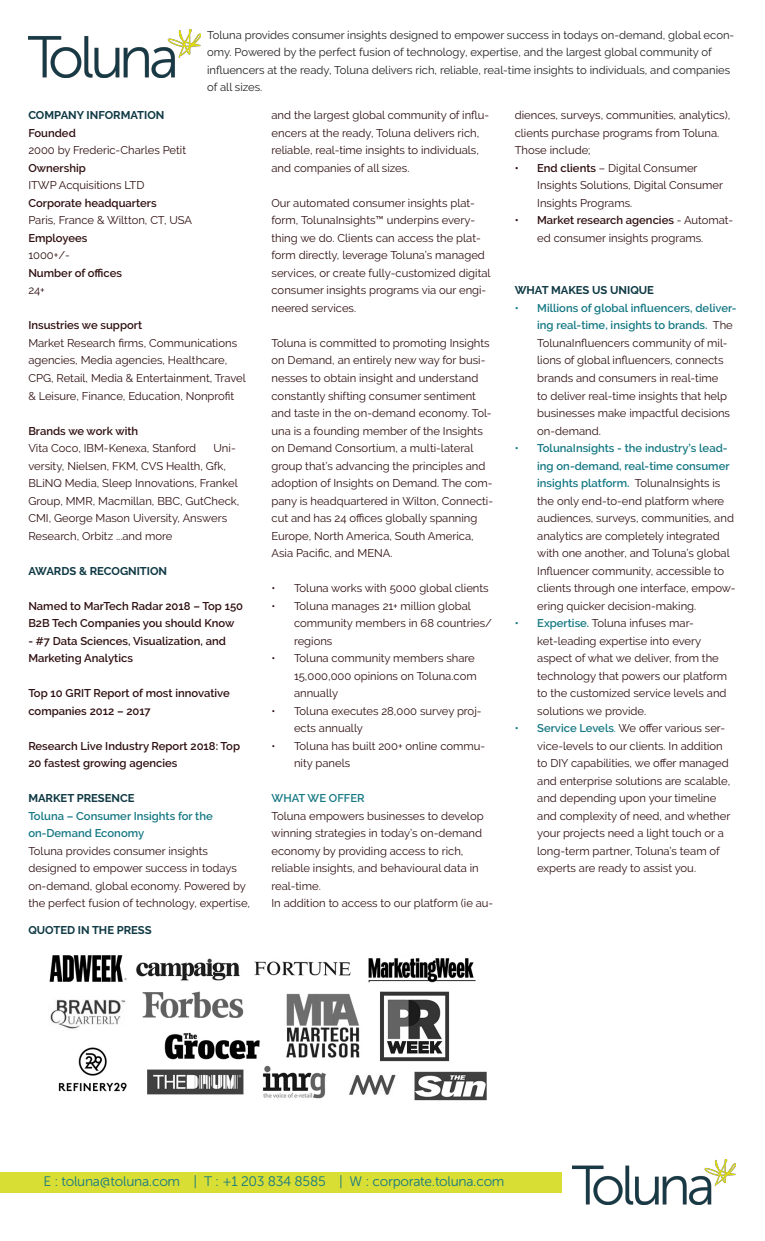
<style>
.page{position:relative;width:765px;height:1241px;background:#fff}
.page>*{position:absolute;margin:0;border:0;box-sizing:border-box;transform-origin:0 0}
.t1{font:13.75px "Museo Sans 300";letter-spacing:-.02em;color:#147883}
.t2{font:11.25px/17.5px "Raleway";color:#2f0f10}
.t3{font:600 11.25px/17.5px "Raleway";color:#2f0f10}
.t4{font:11.25px/17.5px "Raleway";color:#231f20}
.t5{font:700 11.25px "Raleway";color:#0f3944}
.t6{font:600 11.25px/17.5px "Raleway";color:#147883}
.s1{font-weight:600}
.s2{font-weight:600;color:#147883}
.s3{color:#147883}
</style>
<div class="page">
<div style="left:0;top:1171px;width:562px;height:20px;background:#d9de35"></div>
<img style="left:573px;top:1159px;width:163px;height:45px">
<img style="left:28px;top:29px;width:172px;height:48px">
<img style="left:49px;top:955px;width:438px;height:146px">
<p class="t4" style="left:207px;top:26px;width:529px">Toluna provides consumer insights designed to empower success in todays on-demand, global econ&shy;omy. Powered by the perfect fusion of technology, expertise, and the largest global community of influencers at the ready, Toluna delivers rich, reliable, real-time insights to individuals, and companies of all sizes.</p>
<p class="t5" style="left:28px;top:109px;width:138px">COMPANY INFORMATION</p>
<p class="t3" style="left:28px;top:124px;width:49px">Founded</p>
<p class="t2" style="left:28px;top:141px;width:159px">2000 by Frederic-Charles Petit</p>
<p class="t3" style="left:28px;top:159px;width:59px">Ownership</p>
<p class="t2" style="left:28px;top:176px;width:118px">ITWP Acquisitions LTD</p>
<p class="t3" style="left:28px;top:194px;width:130px">Corporate headquarters</p>
<p class="t2" style="left:28px;top:211px;width:165px">Paris, France &amp; Wiltton, CT, USA</p>
<p class="t3" style="left:28px;top:229px;width:61px">Employees</p>
<p class="t2" style="left:28px;top:246px;width:43px">1000+/-</p>
<p class="t3" style="left:28px;top:264px;width:95px">Number of offices</p>
<p class="t2" style="left:28px;top:281px;width:18px">24+</p>
<p class="t3" style="left:28px;top:317px;width:115px">Insustries we support</p>
<p class="t2" style="left:28px;top:334px;width:219px">Market Research firms, Communications agencies, Media agencies, Healthcare, CPG, Retail, Media &amp; Entertainment, Travel &amp; Leisure, Finance, Education, Nonprofit</p>
<p class="t3" style="left:28px;top:422px;width:111px">Brands we work with</p>
<p class="t2" style="left:28px;top:439px;width:169px">Vita Coco, IBM-Kenexa, Stanford</p>
<p class="t2" style="left:28px;top:439px;width:213px;text-indent:185px">Uni&shy;versity, Nielsen, FKM, CVS Health, Gfk,<br>BLiNQ Media, Sleep Innovations, Frankel<br>Group, MMR, Macmillan, BBC, GutCheck,<br>CMI, George Mason Uiversity, Answers<br>Research, Orbitz ...and more</p>
<p class="t5" style="left:28px;top:564px;width:140px">AWARDS &amp; RECOGNITION</p>
<p class="t3" style="left:28px;top:597px;width:216px">Named to MarTech Radar 2018 – Top 150<br>B2B Tech Companies you should Know</p>
<p class="t3" style="left:28px;top:632px;width:199px">- #7 Data Sciences, Visualization, and<br>Marketing Analytics</p>
<p class="t3" style="left:28px;top:684px;width:203px">Top 10 GRIT Report of most innovative companies 2012 – 2017</p>
<p class="t3" style="left:28px;top:737px;width:213px">Research Live Industry Report 2018: Top<br>20 fastest growing agencies</p>
<p class="t5" style="left:28px;top:791px;width:108px">MARKET PRESENCE</p>
<p class="t6" style="left:28px;top:807px;width:186px">Toluna – Consumer Insights for the on-Demand Economy</p>
<p class="t2" style="left:28px;top:841px;width:223px">Toluna provides consumer insights designed to empower success in todays on-demand, global economy. Powered by the perfect fusion of technology, expertise,</p>
<p class="t5" style="left:28px;top:923px;width:125px">QUOTED IN THE PRESS</p>
<p class="t2" style="left:272px;top:106px;width:219px">and the largest global community of influ&shy;encers at the ready, Toluna delivers rich, reliable, real-time insights to individuals, and companies of all sizes.</p>
<p class="t2" style="left:272px;top:194px;width:221px">Our automated consumer insights plat&shy;form, TolunaInsights™ underpins every&shy;thing we do. Clients can access the plat&shy;form directly, leverage Toluna’s managed services, or create fully-customized digital consumer insights programs via our engi&shy;neered services.</p>
<p class="t2" style="left:272px;top:334px;width:223px">Toluna is committed to promoting Insights on Demand, an entirely new way for busi&shy;nesses to obtain insight and understand constantly shifting consumer sentiment and taste in the on-demand economy. Tol&shy;una is a founding member of the Insights on Demand Consortium, a multi-lateral group that’s advancing the principles and adoption of Insights on Demand. The com&shy;pany is headquartered in Wilton, Connecti&shy;cut and has 24 offices globally spanning Europe, North America, South America, Asia Pacific, and MENA.</p>
<p class="t2" style="left:272px;top:579px;width:219px">• Toluna works with 5000 global clients</p>
<p class="t2" style="left:294px;top:596px;width:199px;text-indent:-22px">• Toluna manages 21+ million global community members in 68 countries/ regions</p>
<p class="t2" style="left:294px;top:649px;width:184px;text-indent:-22px">• Toluna community members share<br>15,000,000 opinions on Toluna.com annually</p>
<p class="t2" style="left:294px;top:701px;width:189px;text-indent:-22px">• Toluna executes 28,000 survey proj&shy;ects annually</p>
<p class="t2" style="left:294px;top:736px;width:193px;text-indent:-22px">• Toluna has built 200+ online commu&shy;nity panels</p>
<p class="t6" style="left:272px;top:789px;width:95px">WHAT WE OFFER</p>
<p class="t2" style="left:272px;top:806px;width:214px">Toluna empowers businesses to develop winning strategies in today’s on-demand economy by providing access to rich, reliable insights, and behavioural data in real-time.</p>
<p class="t2" style="left:272px;top:894px;width:223px">In addition to access to our platform (ie au-</p>
<p class="t2" style="left:515px;top:106px;width:217px">diences, surveys, communities, analytics), clients purchase programs from Toluna.</p>
<p class="t2" style="left:515px;top:141px;width:77px">Those include;</p>
<p class="t2" style="left:537px;top:159px;width:187px;text-indent:-22px"><span class="s1">• End clients</span> – Digital Consumer<br>Insights Solutions, Digital Consumer<br>Insights Programs.</p>
<p class="t2" style="left:537px;top:211px;width:198px;text-indent:-22px"><span class="s1">• Market research agencies</span> - Automat&shy;ed consumer insights programs.</p>
<p class="t5" style="left:515px;top:284px;width:141px">WHAT MAKES US UNIQUE</p>
<p class="t2" style="left:537px;top:299px;width:201px;text-indent:-22px"><span class="s2">• Millions of global influencers, deliver&shy;ing real-time, insights to brands.</span> The TolunaInfluencers community of mil&shy;lions of global influencers, connects brands and consumers in real-time<br>to deliver real-time insights that help businesses make impactful decisions on-demand.</p>
<p class="t2" style="left:537px;top:439px;width:200px;text-indent:-22px"><span class="s2">• TolunaInsights - the industry’s lead&shy;ing on-demand, real-time consumer insights platform.</span> TolunaInsights is the only end-to-end platform where audiences, surveys, communities, and analytics are completely integrated with one another, and Toluna’s global Influencer community, accessible to clients through one interface, empow&shy;ering quicker decision-making.</p>
<p class="t2" style="left:537px;top:614px;width:192px;text-indent:-22px"><span class="s2">• Expertise.</span> Toluna infuses mar&shy;ket-leading expertise into every aspect of what we deliver, from the technology that powers our platform to the customized service levels and solutions we provide.</p>
<p class="t2" style="left:537px;top:719px;width:195px;text-indent:-22px"><span class="s2">• Service Levels</span><span class="s3">.</span> We offer various ser&shy;vice-levels to our clients. In addition to DIY capabilities, we offer managed and enterprise solutions are scalable, and depending upon your timeline and complexity of need, and whether your projects need a light touch or a long-term partner, Toluna’s team of experts are ready to assist you.</p>
<p class="t1" style="left:43px;top:1173px;width:463px">E : toluna@toluna.com | T : +1 203 834 8585 | W : corporate.toluna.com</p>
</div>
